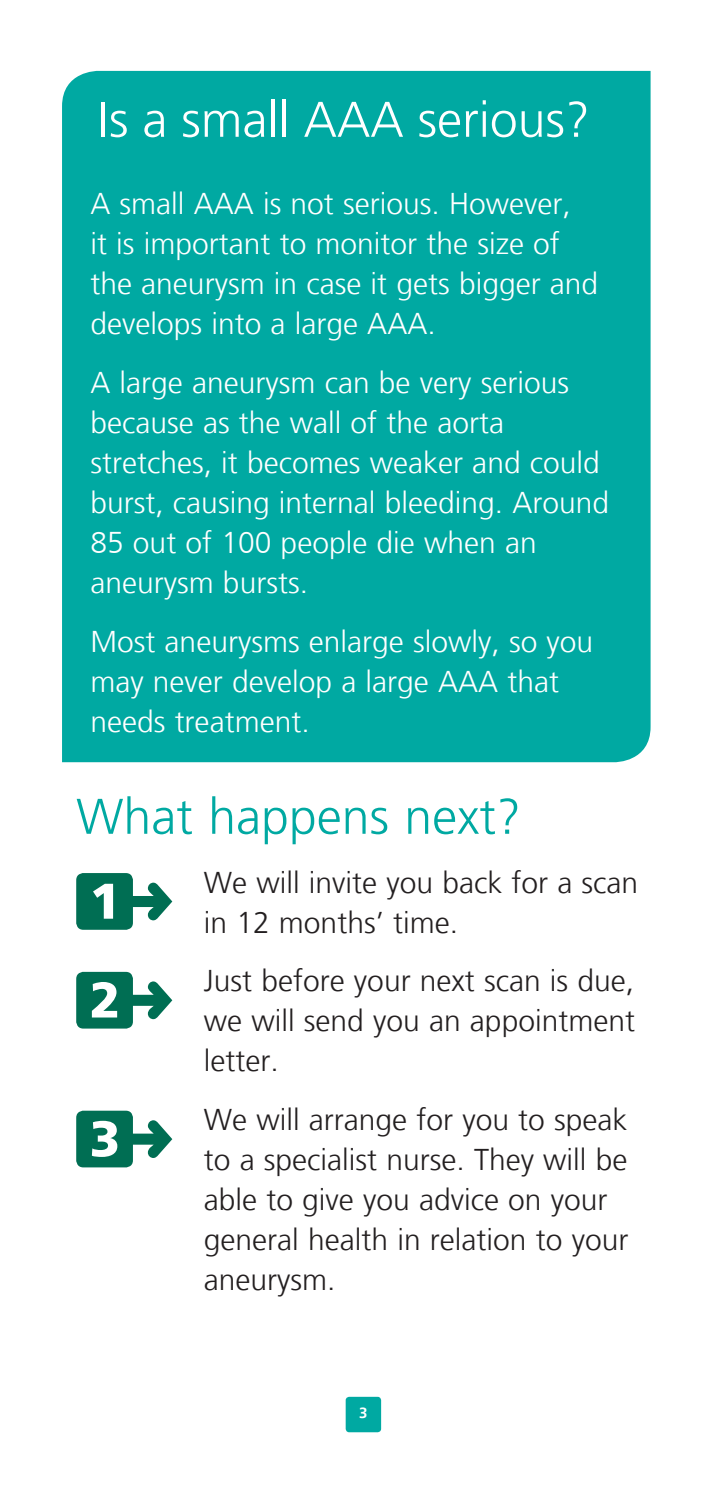
<style>
.page{position:relative;width:702px;height:1489px;background:#fff}
.page>*{position:absolute;margin:0;border:0;box-sizing:border-box;transform-origin:0 0}
._04-A_head{font:300 50px "Frutiger LT";color:#fff}
._04-B_head{font:300 50px "Frutiger LT";color:#00a9a2}
._01-Main_text{font:300 30px/40px "Frutiger LT";color:#fff}
._01-Main_text_18mm_i{font:300 30px/40px "Frutiger LT";color:#231f20}
._08-Folio_verso{font:700 15px "Frutiger";color:#fff}
</style>
<div class="page">
<div style="left:345px;top:1396px;width:36px;height:35px;background:#00a9a2;border-radius:4px"></div>
<div style="left:76px;top:873px;width:57px;height:56px;background:#006e53;border-radius:7px"></div>
<svg style="left:132px;top:882px;width:40px;height:38px"></svg>
<svg style="left:93px;top:883px;width:20px;height:35px"></svg>
<div style="left:76px;top:971px;width:57px;height:57px;background:#006e53;border-radius:7px"></div>
<svg style="left:92px;top:981px;width:80px;height:38px"></svg>
<div style="left:76px;top:1110px;width:57px;height:57px;background:#006e53;border-radius:7px"></div>
<svg style="left:92px;top:1120px;width:80px;height:37px"></svg>
<div style="left:62px;top:71px;width:588px;height:691px;background:#00a9a2"></div>
<p class="_04-A_head" style="left:98px;top:91px;width:493px">Is a small AAA serious?</p>
<p class="_01-Main_text" style="left:90px;top:184px;width:509px">A small AAA is not serious. However,<br>it is important to monitor the size of the aneurysm in case it gets bigger and develops into a large AAA.</p>
<p class="_01-Main_text" style="left:90px;top:363px;width:520px">A large aneurysm can be very serious because as the wall of the aorta stretches, it becomes weaker and could burst, causing internal bleeding. Around<br>85 out of 100 people die when an aneurysm bursts.</p>
<p class="_01-Main_text" style="left:90px;top:622px;width:504px">Most aneurysms enlarge slowly, so you may never develop a large AAA that needs treatment.</p>
<p class="_04-B_head" style="left:76px;top:788px;width:446px">What happens next?</p>
<p class="_01-Main_text_18mm_i" style="left:204px;top:862px;width:436px">We will invite you back for a scan in 12 months’ time.</p>
<p class="_01-Main_text_18mm_i" style="left:204px;top:961px;width:432px;text-align:justify">Just before your next scan is due, we will send you an appointment letter.</p>
<p class="_01-Main_text_18mm_i" style="left:204px;top:1100px;width:426px">We will arrange for you to speak to a specialist nurse. They will be able to give you advice on your general health in relation to your aneurysm.</p>
<p class="_08-Folio_verso" style="left:359px;top:1404px;width:10px">3</p>
</div>
